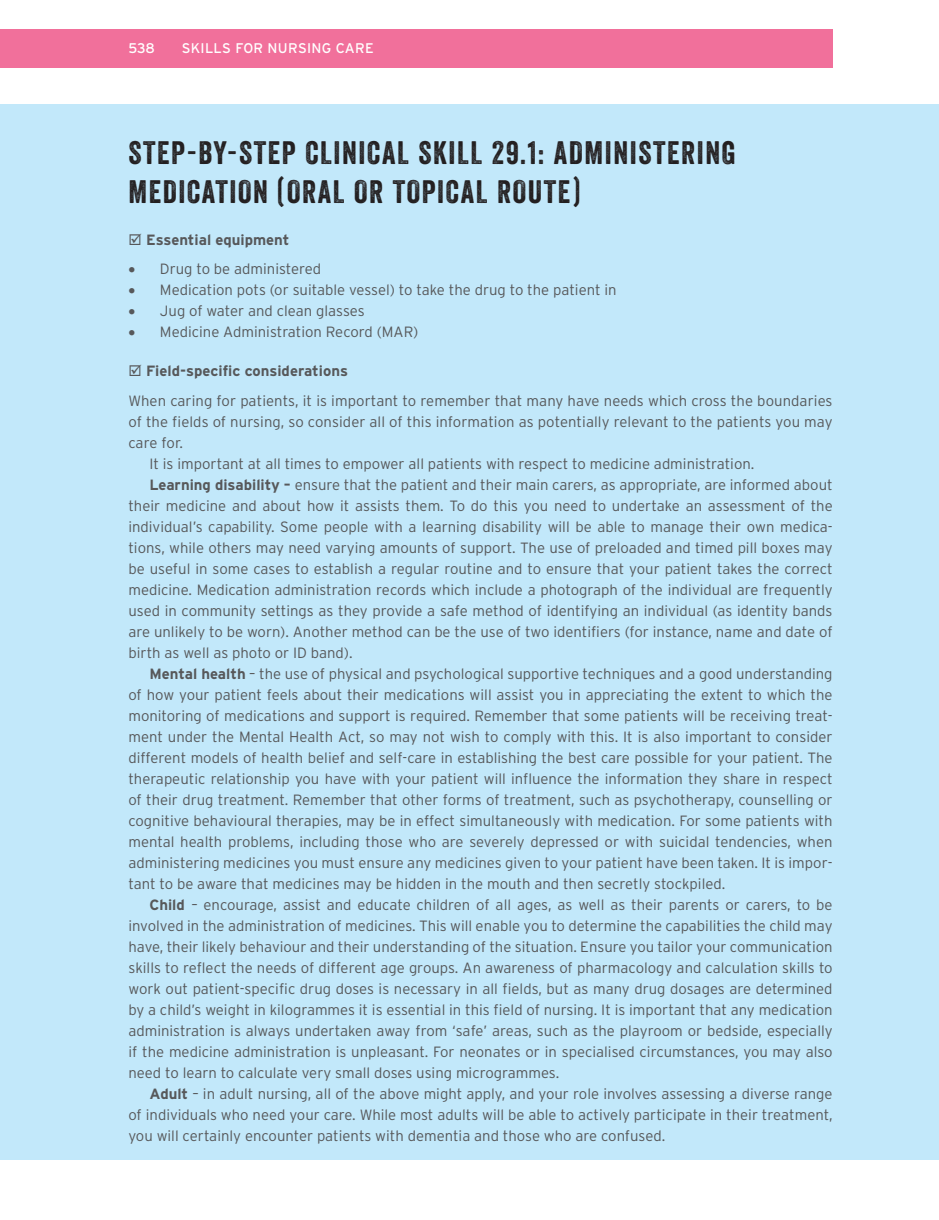
<style>
.page{position:relative;width:939px;height:1220px;background:#fff}
.page>*{position:absolute;margin:0;border:0;box-sizing:border-box;transform-origin:0 0}
.BX10_TI{font:31.5px/38.5px "Veneer";letter-spacing:.05em;color:#231f20}
.BX10_TEXT_IND{font:300 14.88px/21px "Interstate";color:#57585a;text-align:justify}
.BX10_TEXT{font:300 14.88px/21px "Interstate";letter-spacing:.005em;color:#57585a;text-align:justify}
.BX10_EEA{font:700 14.88px "Interstate";color:#57585a}
.t1{font:14px "Interstate";letter-spacing:.02em;color:#fff}
.s1{font-weight:700}
</style>
<div class="page">
<div style="left:0;top:29px;width:832px;height:38px;background:#f1709b"></div>
<div style="left:0;top:104px;width:938px;height:1056px;background:#c2e8fa"></div>
<p class="t1" style="left:128px;top:40px;width:28px">538</p>
<p class="t1" style="left:182px;top:40px;width:193px">SKILLS FOR NURSING CARE</p>
<p class="BX10_TI" style="left:128px;top:133px;width:608px">STEP-BY-STEP CLINICAL SKILL 29.1: ADMINISTERING<br>MEDICATION (ORAL OR TOPICAL ROUTE)</p>
<p class="BX10_EEA" style="left:128px;top:231px;width:162px">☑ Essential equipment</p>
<p class="BX10_TEXT_IND" style="left:128px;top:258px;width:194px">• Drug to be administered</p>
<p class="BX10_TEXT_IND" style="left:128px;top:279px;width:489px">• Medication pots (or suitable vessel) to take the drug to the patient in</p>
<p class="BX10_TEXT_IND" style="left:128px;top:300px;width:238px">• Jug of water and clean glasses</p>
<p class="BX10_TEXT_IND" style="left:128px;top:321px;width:291px">• Medicine Administration Record (MAR)</p>
<p class="BX10_EEA" style="left:128px;top:362px;width:221px">☑ Field-specific considerations</p>
<p class="BX10_TEXT" style="left:128px;top:390px;width:705px">When caring for patients, it is important to remember that many have needs which cross the boundaries of the fields of nursing, so consider all of this information as potentially relevant to the patients you may care for.</p>
<p class="BX10_TEXT_IND" style="left:149px;top:453px;width:606px">It is important at all times to empower all patients with respect to medicine administration.</p>
<p class="BX10_TEXT_IND" style="left:128px;top:474px;width:705px;text-indent:21px"><span class="s1">Learning disability –</span> ensure that the patient and their main carers, as appropriate, are informed about their medicine and about how it assists them. To do this you need to undertake an assessment of the individual’s capability. Some people with a learning disability will be able to manage their own medica&shy;tions, while others may need varying amounts of support. The use of preloaded and timed pill boxes may be useful in some cases to establish a regular routine and to ensure that your patient takes the correct medicine. Medication administration records which include a photograph of the individual are frequently used in community settings as they provide a safe method of identifying an individual (as identity bands are unlikely to be worn). Another method can be the use of two identifiers (for instance, name and date of birth as well as photo or ID band).</p>
<p class="BX10_TEXT_IND" style="left:128px;top:663px;width:705px;text-indent:21px"><span class="s1">Mental health</span> – the use of physical and psychological supportive techniques and a good understanding of how your patient feels about their medications will assist you in appreciating the extent to which the monitoring of medications and support is required. Remember that some patients will be receiving treat&shy;ment under the Mental Health Act, so may not wish to comply with this. It is also important to consider different models of health belief and self-care in establishing the best care possible for your patient. The therapeutic relationship you have with your patient will influence the information they share in respect of their drug treatment. Remember that other forms of treatment, such as psychotherapy, counselling or cognitive behavioural therapies, may be in effect simultaneously with medication. For some patients with mental health problems, including those who are severely depressed or with suicidal tendencies, when administering medicines you must ensure any medicines given to your patient have been taken. It is impor&shy;tant to be aware that medicines may be hidden in the mouth and then secretly stockpiled.</p>
<p class="BX10_TEXT_IND" style="left:128px;top:894px;width:705px;text-indent:21px"><span class="s1">Child</span> – encourage, assist and educate children of all ages, as well as their parents or carers, to be involved in the administration of medicines. This will enable you to determine the capabilities the child may have, their likely behaviour and their understanding of the situation. Ensure you tailor your communication skills to reflect the needs of different age groups. An awareness of pharmacology and calculation skills to work out patient-specific drug doses is necessary in all fields, but as many drug dosages are determined by a child’s weight in kilogrammes it is essential in this field of nursing. It is important that any medication administration is always undertaken away from ‘safe’ areas, such as the playroom or bedside, especially if the medicine administration is unpleasant. For neonates or in specialised circumstances, you may also need to learn to calculate very small doses using microgrammes.</p>
<p class="BX10_TEXT_IND" style="left:128px;top:1083px;width:705px;text-indent:21px"><span class="s1">Adult</span> – in adult nursing, all of the above might apply, and your role involves assessing a diverse range of individuals who need your care. While most adults will be able to actively participate in their treatment, you will certainly encounter patients with dementia and those who are confused.</p>
</div>
